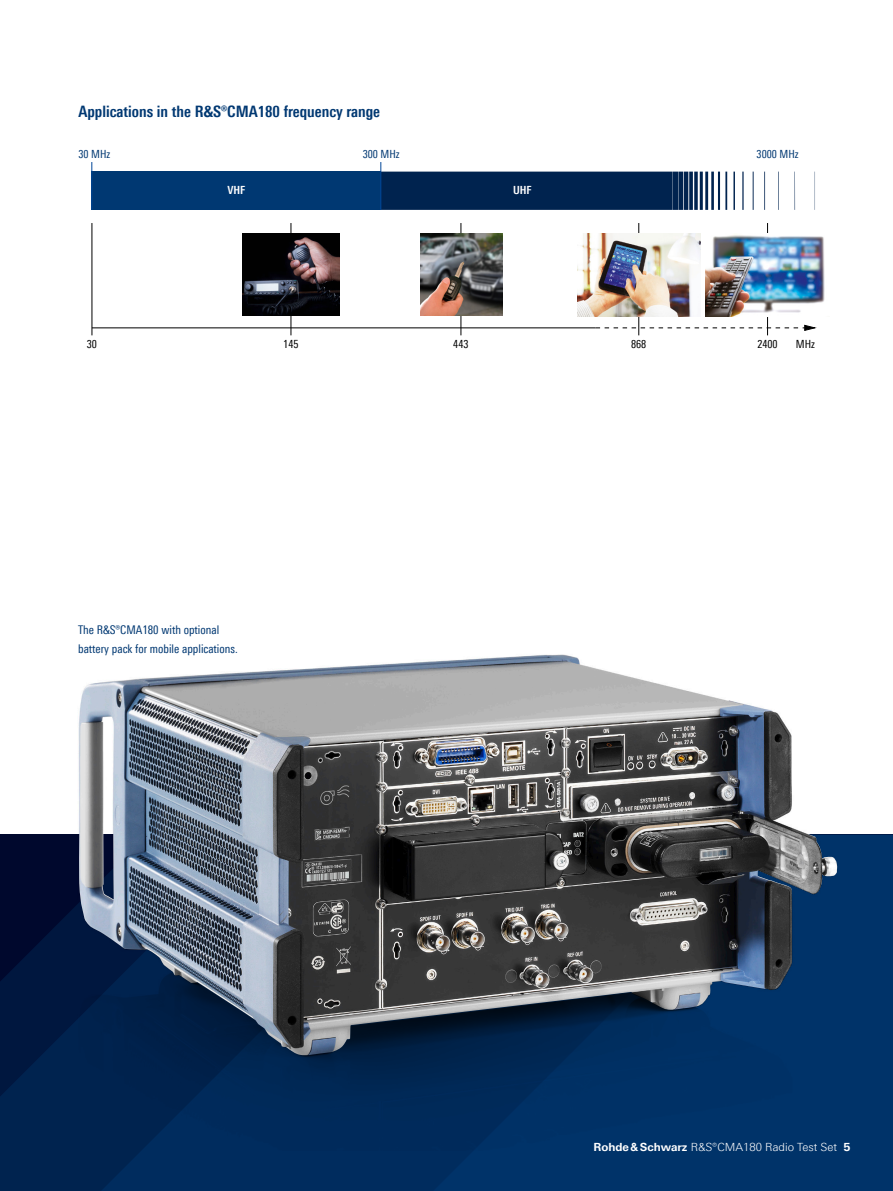
<style>
.page{position:relative;width:893px;height:1191px;background:#fff}
.page>*{position:absolute;margin:0;border:0;box-sizing:border-box;transform-origin:0 0}
.t1{font:700 15.75px "Linotype Univers 620 Cn";color:#003872}
.t2{font:12px/19.2px "Linotype Univers 420 Cn";color:#003872}
.t3{font:300 11.25px "Linotype Univers 330";color:#fff}
.t4{font:11.25px "Linotype Univers 420 Cn";color:#003872}
.t5{font:11.25px "Linotype Univers 420 Cn";color:#000}
.t6{font:700 11.25px "Linotype Univers 620 Cn";color:#fff}
.s1{font-family:"Linotype Univers 630";font-weight:700}
</style>
<div class="page">
<svg style="left:0;top:834px;width:101px;height:357px;background:#00173f"></svg>
<div style="left:101px;top:1150px;width:332px;height:41px;background:#002c5e"></div>
<div style="left:433px;top:834px;width:460px;height:357px;background:#003369"></div>
<svg style="left:382px;top:172px;width:433px;height:38px"></svg>
<hr style="left:92px;top:327px;width:504px;height:1px;background:#000">
<svg style="left:596px;top:325px;width:219px;height:6px"></svg>
<hr style="left:92px;top:223px;width:1px;height:112px;background:#000">
<div style="left:92px;top:172px;width:289px;height:38px;background:#003872"></div>
<hr style="left:381px;top:162px;width:1px;height:48px;background:#004698">
<hr style="left:92px;top:162px;width:1px;height:48px;background:#004698">
<hr style="left:767px;top:223px;width:1px;height:112px;background:#000">
<hr style="left:291px;top:223px;width:1px;height:112px;background:#000">
<hr style="left:638px;top:223px;width:1px;height:112px;background:#000">
<hr style="left:461px;top:223px;width:1px;height:112px;background:#000">
<img style="left:706px;top:234px;width:119px;height:82px">
<img style="left:577px;top:234px;width:123px;height:82px">
<img style="left:420px;top:234px;width:82px;height:82px">
<img style="left:242px;top:234px;width:97px;height:82px">
<img style="left:63px;top:654px;width:798px;height:496px">
<img style="left:79px;top:655px;width:758px;height:400px">
<h1 class="t1" style="left:79px;top:102px;width:303px">Applications in the R&amp;S®CMA180 frequency range</h1>
<p class="t4" style="left:79px;top:147px;width:33px">30 MHz</p>
<p class="t4" style="left:363px;top:147px;width:38px">300 MHz</p>
<p class="t4" style="left:757px;top:147px;width:43px">3000 MHz</p>
<p class="t6" style="left:227px;top:183px;width:19px">VHF</p>
<p class="t6" style="left:513px;top:183px;width:20px">UHF</p>
<p class="t5" style="left:87px;top:337px;width:12px">30</p>
<p class="t5" style="left:283px;top:337px;width:17px">145</p>
<p class="t5" style="left:453px;top:337px;width:17px">443</p>
<p class="t5" style="left:631px;top:337px;width:17px">868</p>
<p class="t5" style="left:757px;top:337px;width:22px">2400</p>
<p class="t5" style="left:796px;top:337px;width:21px">MHz</p>
<p class="t2" style="left:78px;top:620px;width:161px">The R&amp;S®CMA180 with optional battery pack for mobile applications.</p>
<p class="t3" style="left:593px;top:1140px;width:258px"><span class="s1">Rohde&amp;Schwarz</span> R&amp;S®CMA180 Radio Test Set <span class="s1">5</span></p>
</div>
